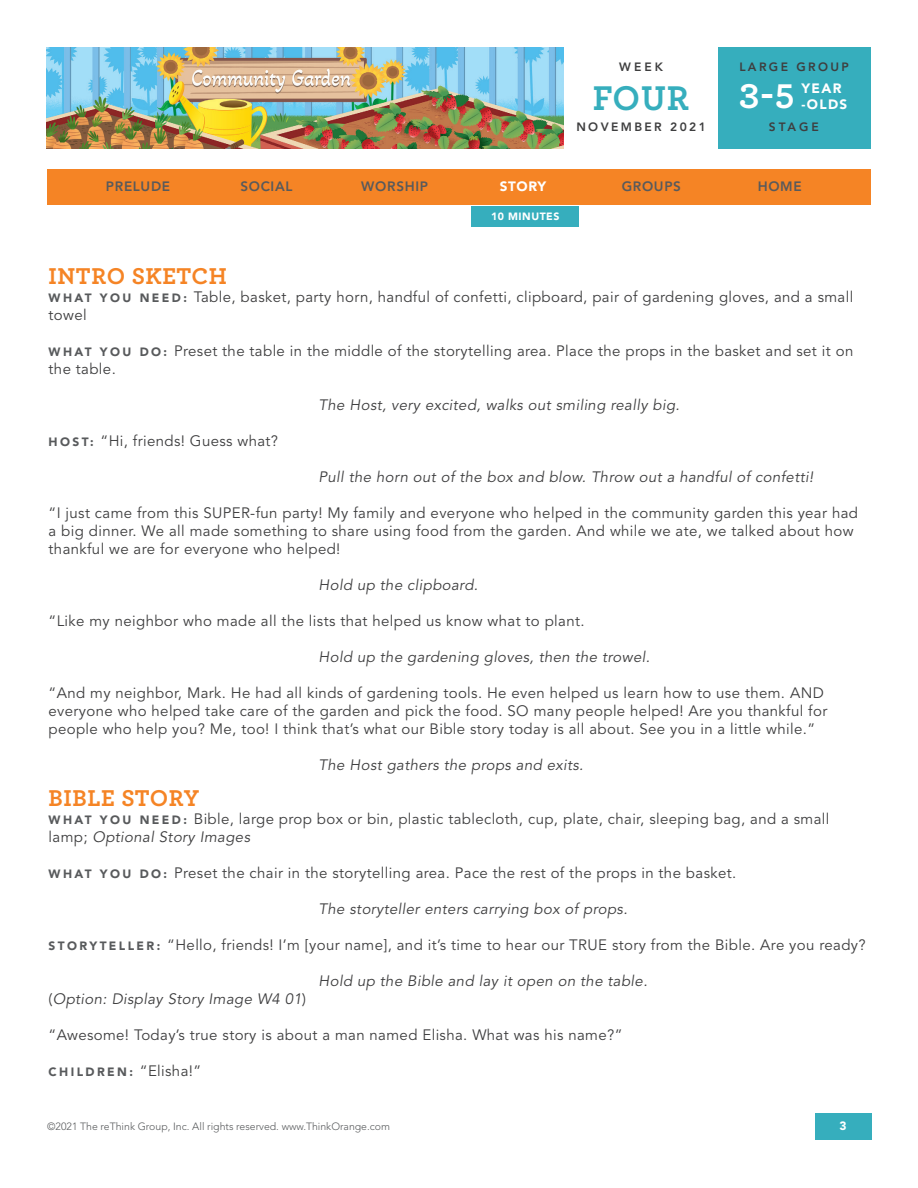
<style>
.page{position:relative;width:918px;height:1188px;background:#fff}
.page>*{position:absolute;margin:0;border:0;box-sizing:border-box;transform-origin:0 0}
.t1{font:700 36px "Archer Pro";color:#36aebd}
.t2{font:700 36px "Archer Pro";color:#fff}
.Paragraph_Style_1{font:700 24px "Archer Pro";letter-spacing:.025em;color:#f58425}
.Paragraph_Style_1-2{font:15px/18px "Avenir LT Std";letter-spacing:.025em;color:#3e3e3f}
.Paragraph_Style_1-3{font:italic 15px "Avenir LT Std";letter-spacing:.025em;color:#3e3e3f}
.t3{font:800 13.5px "Avenir LT Std";letter-spacing:.05em;color:#585a5c}
.t4{font:900 13.5px/16.2px "Avenir LT Std";letter-spacing:.1em;color:#fff}
.t5{font:800 12px "Avenir LT Std";letter-spacing:.2em;color:#3e3e3f}
.Paragraph_Style_1-4{font:900 12px "Avenir LT Std";letter-spacing:.2em;color:#585a5c}
.t6{font:900 12px "Avenir LT Std";color:#fff}
.t7{font:300 10.5px "Avenir LT Std";color:#585a5c}
.t8{font:900 10.5px "Avenir LT Std";letter-spacing:.05em;color:#fff}
.s1{font-weight:900;font-size:12px;color:#585a5c}
.s2{font-style:italic}
.s3{font-style:normal}
.s4{font-weight:400;font-size:15px;color:#3e3e3f}
</style>
<div class="page">
<img style="left:46px;top:47px;width:518px;height:102px">
<div style="left:717px;top:47px;width:154px;height:102px;background:#36aebd"></div>
<div style="left:471px;top:206px;width:108px;height:20px;background:#36aebd"></div>
<div style="left:47px;top:170px;width:824px;height:36px;background:#f58425"></div>
<div style="left:815px;top:1113px;width:57px;height:27px;background:#36aebd"></div>
<p class="t5" style="left:619px;top:59px;width:45px">WEEK</p>
<h1 class="t1" style="left:593px;top:69px;width:98px">FOUR</h1>
<p class="t5" style="left:576px;top:120px;width:131px">NOVEMBER 2021</p>
<p class="t5" style="left:739px;top:59px;width:111px">LARGE GROUP</p>
<h1 class="t2" style="left:739px;top:68px;width:57px">3-5</h1>
<p class="t4" style="left:802px;top:80px;width:47px">YEAR -OLDS</p>
<p class="t5" style="left:769px;top:120px;width:52px">STAGE</p>
<p class="t3" style="left:106px;top:178px;width:66px">PRELUDE</p>
<p class="t3" style="left:240px;top:178px;width:54px">SOCIAL</p>
<p class="t3" style="left:361px;top:178px;width:68px">WORSHIP</p>
<p class="t4" style="left:500px;top:178px;width:48px">STORY</p>
<p class="t3" style="left:622px;top:178px;width:61px">GROUPS</p>
<p class="t3" style="left:758px;top:178px;width:46px">HOME</p>
<p class="t8" style="left:491px;top:210px;width:70px">10 MINUTES</p>
<p class="Paragraph_Style_1" style="left:49px;top:257px;width:180px">INTRO SKETCH</p>
<p class="Paragraph_Style_1-2" style="left:49px;top:288px;width:806px"><span class="s1">W H AT Y O U N E E D :</span> Table, basket, party horn, handful of confetti, clipboard, pair of gardening gloves, and a small towel</p>
<p class="Paragraph_Style_1-2" style="left:49px;top:342px;width:806px"><span class="s1">W H AT Y O U D O :</span> Preset the table in the middle of the storytelling area. Place the props in the basket and set it on the table.</p>
<p class="Paragraph_Style_1-3" style="left:319px;top:396px;width:363px">The Host, very excited, walks out smiling really big.</p>
<p class="Paragraph_Style_1-2" style="left:49px;top:432px;width:231px"><span class="s1">H O S T:</span> “Hi, friends! Guess what?</p>
<p class="Paragraph_Style_1-3" style="left:319px;top:468px;width:496px">Pull the horn out of the box and blow. Throw out a handful of confetti!</p>
<p class="Paragraph_Style_1-2" style="left:49px;top:504px;width:811px">“I just came from this SUPER-fun party! My family and everyone who helped in the community garden this year had a big dinner. We all made something to share using food from the garden. And while we ate, we talked about how thankful we are for everyone who helped!</p>
<p class="Paragraph_Style_1-3" style="left:319px;top:576px;width:161px">Hold up the clipboard.</p>
<p class="Paragraph_Style_1-2" style="left:49px;top:612px;width:538px">“Like my neighbor who made all the lists that helped us know what to plant.</p>
<p class="Paragraph_Style_1-3" style="left:319px;top:648px;width:333px">Hold up the gardening gloves, then the trowel.</p>
<p class="Paragraph_Style_1-2" style="left:49px;top:684px;width:780px">“And my neighbor, Mark. He had all kinds of gardening tools. He even helped us learn how to use them. AND everyone who helped take care of the garden and pick the food. SO many people helped! Are you thankful for people who help you? Me, too! I think that’s what our Bible story today is all about. See you in a little while.”</p>
<p class="Paragraph_Style_1-3" style="left:319px;top:756px;width:266px">The Host gathers the props and exits.</p>
<p class="Paragraph_Style_1" style="left:49px;top:779px;width:152px">BIBLE STORY</p>
<p class="Paragraph_Style_1-2" style="left:49px;top:810px;width:782px"><span class="s1">W H AT Y O U N E E D :</span> Bible, large prop box or bin, plastic tablecloth, cup, plate, chair, sleeping bag, and a small lamp; <span class="s2">Optional Story Images</span></p>
<p class="Paragraph_Style_1-2" style="left:49px;top:864px;width:689px"><span class="s1">W H AT Y O U D O :</span> Preset the chair in the storytelling area. Pace the rest of the props in the basket.</p>
<p class="Paragraph_Style_1-3" style="left:319px;top:900px;width:310px">The storyteller enters carrying box of props.</p>
<p class="Paragraph_Style_1-2" style="left:49px;top:936px;width:819px"><span class="s1">S T O RY T E L L E R :</span> “Hello, friends! I’m [your name], and it’s time to hear our TRUE story from the Bible. Are you ready?</p>
<p class="Paragraph_Style_1-3" style="left:319px;top:972px;width:330px">Hold up the Bible and lay it open on the table.</p>
<p class="Paragraph_Style_1-3" style="left:49px;top:990px;width:259px"><span class="s3">(</span>Option: Display Story Image W4 01<span class="s3">)</span></p>
<p class="Paragraph_Style_1-2" style="left:49px;top:1026px;width:575px">“Awesome! Today’s true story is about a man named Elisha. What was his name?”</p>
<p class="Paragraph_Style_1-4" style="left:49px;top:1064px;width:154px">CHILDREN: <span class="s4">“Elisha!”</span></p>
<p class="t7" style="left:47px;top:1120px;width:344px">©2021 The reThink Group, Inc. All rights reserved. www.ThinkOrange.com</p>
<p class="t6" style="left:840px;top:1118px;width:9px">3</p>
</div>
